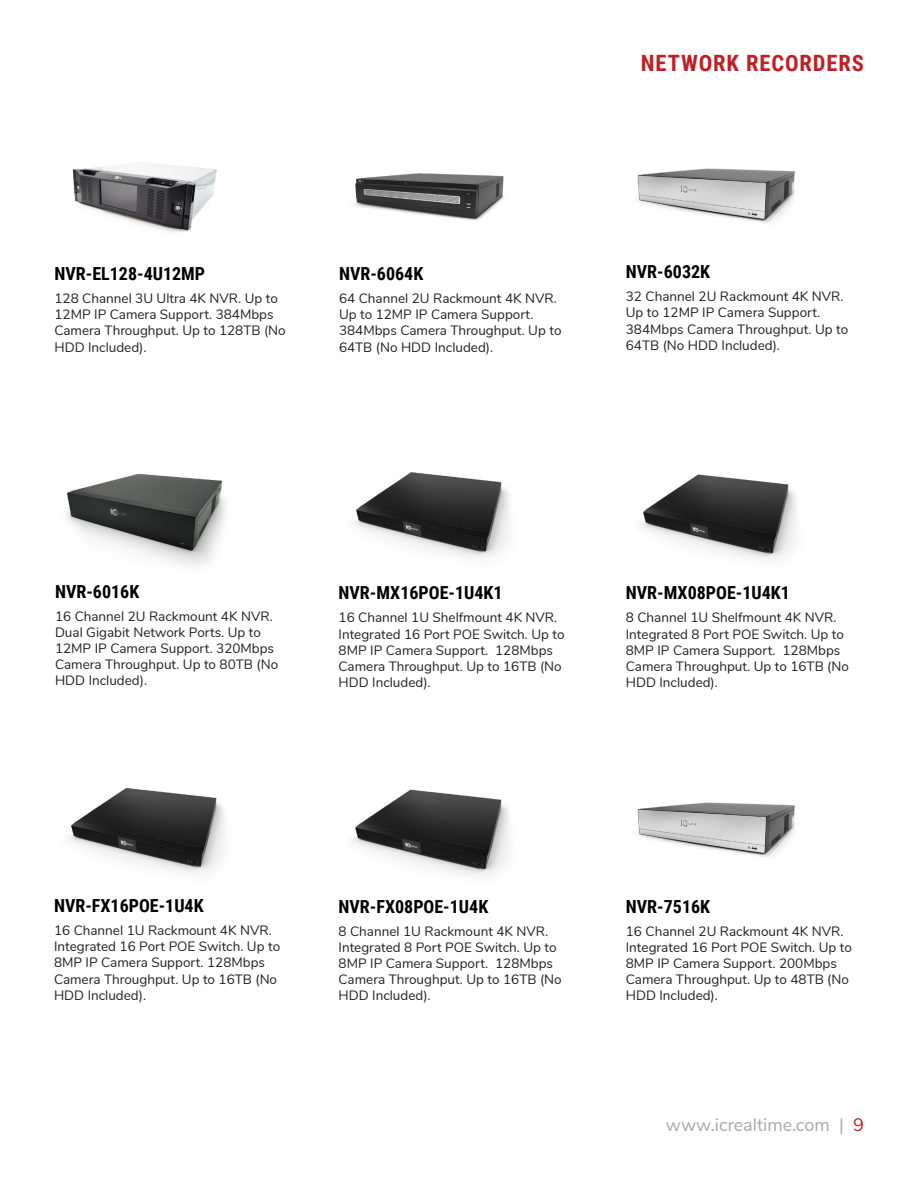
<style>
.page{position:relative;width:918px;height:1188px;background:#fff}
.page>*{position:absolute;margin:0;border:0;box-sizing:border-box;transform-origin:0 0}
.t1{font:700 22.5px "Roboto Condensed";letter-spacing:.04em;color:#c02025}
.Product_Title{font:700 18px "Roboto Condensed";color:#000}
.t2{font:18px "Nunito Sans";color:#a8a9ad}
.Product_Description{font:13.5px/16.2px "Nunito";color:#231f20}
.s1{color:#c02025}
</style>
<div class="page">
<img style="left:72px;top:163px;width:145px;height:69px">
<img style="left:352px;top:173px;width:152px;height:47px">
<img style="left:637px;top:168px;width:158px;height:55px">
<img style="left:637px;top:802px;width:158px;height:55px">
<img style="left:68px;top:788px;width:157px;height:85px">
<img style="left:353px;top:472px;width:157px;height:86px">
<img style="left:352px;top:789px;width:158px;height:86px">
<img style="left:640px;top:474px;width:157px;height:85px">
<img style="left:67px;top:473px;width:159px;height:93px">
<h1 class="t1" style="left:641px;top:47px;width:225px">NETWORK RECORDERS</h1>
<p class="Product_Title" style="left:54px;top:261px;width:152px">NVR-EL128-4U12MP</p>
<p class="Product_Description" style="left:54px;top:289px;width:233px">128 Channel 3U Ultra 4K NVR. Up to<br>12MP IP Camera Support. 384Mbps<br>Camera Throughput. Up to 128TB (No<br>HDD Included).</p>
<p class="Product_Title" style="left:339px;top:261px;width:86px">NVR-6064K</p>
<p class="Product_Description" style="left:339px;top:289px;width:224px">64 Channel 2U Rackmount 4K NVR.<br>Up to 12MP IP Camera Support.<br>384Mbps Camera Throughput. Up to<br>64TB (No HDD Included).</p>
<p class="Product_Title" style="left:626px;top:259px;width:86px">NVR-6032K</p>
<p class="Product_Description" style="left:626px;top:288px;width:224px">32 Channel 2U Rackmount 4K NVR.<br>Up to 12MP IP Camera Support.<br>384Mbps Camera Throughput. Up to<br>64TB (No HDD Included).</p>
<p class="Product_Title" style="left:55px;top:579px;width:86px">NVR-6016K</p>
<p class="Product_Description" style="left:55px;top:607px;width:225px">16 Channel 2U Rackmount 4K NVR.<br>Dual Gigabit Network Ports. Up to<br>12MP IP Camera Support. 320Mbps<br>Camera Throughput. Up to 80TB (No<br>HDD Included).</p>
<p class="Product_Title" style="left:339px;top:580px;width:166px">NVR-MX16POE-1U4K1</p>
<p class="Product_Title" style="left:626px;top:580px;width:166px">NVR-MX08POE-1U4K1</p>
<p class="Product_Description" style="left:339px;top:609px;width:228px">16 Channel 1U Shelfmount 4K NVR.<br>Integrated 16 Port POE Switch. Up to<br>8MP IP Camera Support. 128Mbps<br>Camera Throughput. Up to 16TB (No<br>HDD Included).</p>
<p class="Product_Description" style="left:626px;top:609px;width:225px">8 Channel 1U Shelfmount 4K NVR.<br>Integrated 8 Port POE Switch. Up to<br>8MP IP Camera Support. 128Mbps<br>Camera Throughput. Up to 16TB (No<br>HDD Included).</p>
<p class="Product_Title" style="left:54px;top:893px;width:151px">NVR-FX16POE-1U4K</p>
<p class="Product_Title" style="left:626px;top:894px;width:86px">NVR-7516K</p>
<p class="Product_Title" style="left:339px;top:894px;width:151px">NVR-FX08POE-1U4K</p>
<p class="Product_Description" style="left:54px;top:921px;width:228px">16 Channel 1U Rackmount 4K NVR.<br>Integrated 16 Port POE Switch. Up to<br>8MP IP Camera Support. 128Mbps<br>Camera Throughput. Up to 16TB (No<br>HDD Included).</p>
<p class="Product_Description" style="left:339px;top:922px;width:225px">8 Channel 1U Rackmount 4K NVR.<br>Integrated 8 Port POE Switch. Up to<br>8MP IP Camera Support. 128Mbps<br>Camera Throughput. Up to 16TB (No<br>HDD Included).</p>
<p class="Product_Description" style="left:626px;top:922px;width:228px">16 Channel 2U Rackmount 4K NVR.<br>Integrated 16 Port POE Switch. Up to<br>8MP IP Camera Support. 200Mbps<br>Camera Throughput. Up to 48TB (No<br>HDD Included).</p>
<h2 class="t2" style="left:666px;top:1111px;width:200px">www.icrealtime.com | <span class="s1">9</span></h2>
</div>
